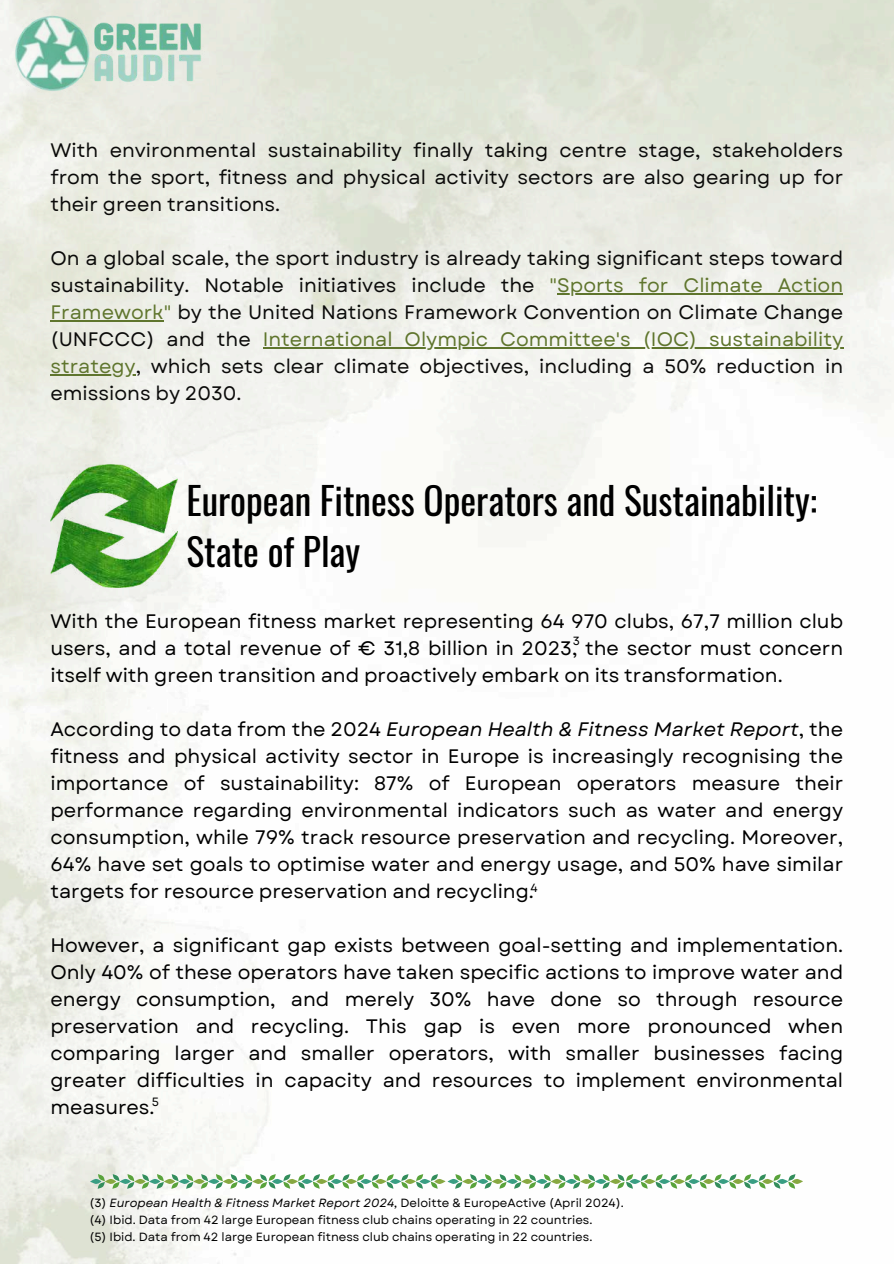
<style>
.page{position:relative;width:894px;height:1264px;background:#fff}
.page>*{position:absolute;margin:0;border:0;box-sizing:border-box;transform-origin:0 0}
.t1{font:37.5px/51.8px "Oswald";color:#000}
.t2{font:19.5px/27px "Garet";color:#000;text-align:justify}
.t3{font:19.5px/27px "Garet";color:#0a0a09;text-align:justify}
.t4{font:12px "Garet";color:#000}
.t5{font:11.85px/17px "Garet";color:#000}
.s1{color:#5f752d}
.s2{font-style:italic}
</style>
<div class="page">
<img style="left:0;top:0;width:893px;height:1263px">
<img style="left:14px;top:11px;width:190px;height:82px">
<img style="left:50px;top:465px;width:128px;height:122px">
<svg style="left:90px;top:1174px;width:712px;height:14px"></svg>
<hr style="left:557px;top:293px;width:285px;height:2px;background:#5f752d">
<hr style="left:50px;top:320px;width:114px;height:2px;background:#5f752d">
<hr style="left:263px;top:347px;width:580px;height:2px;background:#5f752d">
<hr style="left:50px;top:374px;width:86px;height:2px;background:#5f752d">
<p class="t3" style="left:50px;top:137px;width:794px">With environmental sustainability finally taking centre stage, stakeholders from the sport, fitness and physical activity sectors are also gearing up for their green transitions.</p>
<p class="t3" style="left:50px;top:245px;width:794px">On a global scale, the sport industry is already taking significant steps toward sustainability. Notable initiatives include the <span class="s1">"Sports for Climate Action Framework"</span> by the United Nations Framework Convention on Climate Change (UNFCCC) and the <span class="s1">International Olympic Committee's (IOC) sustainability strategy</span>, which sets clear climate objectives, including a 50% reduction in emissions by 2030.</p>
<h1 class="t1" style="left:186px;top:473px;width:632px">European Fitness Operators and Sustainability:<br>State of Play</h1>
<p class="t2" style="left:50px;top:608px;width:794px">With the European fitness market representing 64 970 clubs, 67,7 million club users, and a total revenue of € 31,8 billion in 2023, the sector must concern itself with green transition and proactively embark on its transformation.</p>
<p class="t2" style="left:50px;top:716px;width:794px">According to data from the 2024 <span class="s2">European Health &amp; Fitness Market Report</span>, the fitness and physical activity sector in Europe is increasingly recognising the importance of sustainability: 87% of European operators measure their performance regarding environmental indicators such as water and energy consumption, while 79% track resource preservation and recycling. Moreover, 64% have set goals to optimise water and energy usage, and 50% have similar targets for resource preservation and recycling.</p>
<p class="t2" style="left:50px;top:932px;width:794px">However, a significant gap exists between goal-setting and implementation.<br>Only 40% of these operators have taken specific actions to improve water and energy consumption, and merely 30% have done so through resource preservation and recycling. This gap is even more pronounced when comparing larger and smaller operators, with smaller businesses facing greater difficulties in capacity and resources to implement environmental measures.</p>
<p class="t5" style="left:573px;top:632px;width:9px">3</p>
<p class="t5" style="left:530px;top:879px;width:9px">4</p>
<p class="t4" style="left:152px;top:1092px;width:9px">5</p>
<p class="t5" style="left:89px;top:1194px;width:536px">(3) <span class="s2">European Health &amp; Fitness Market Report 2024,</span> Deloitte &amp; EuropeActive (April 2024). (4) Ibid. Data from 42 large European fitness club chains operating in 22 countries.<br>(5) Ibid. Data from 42 large European fitness club chains operating in 22 countries.</p>
</div>
